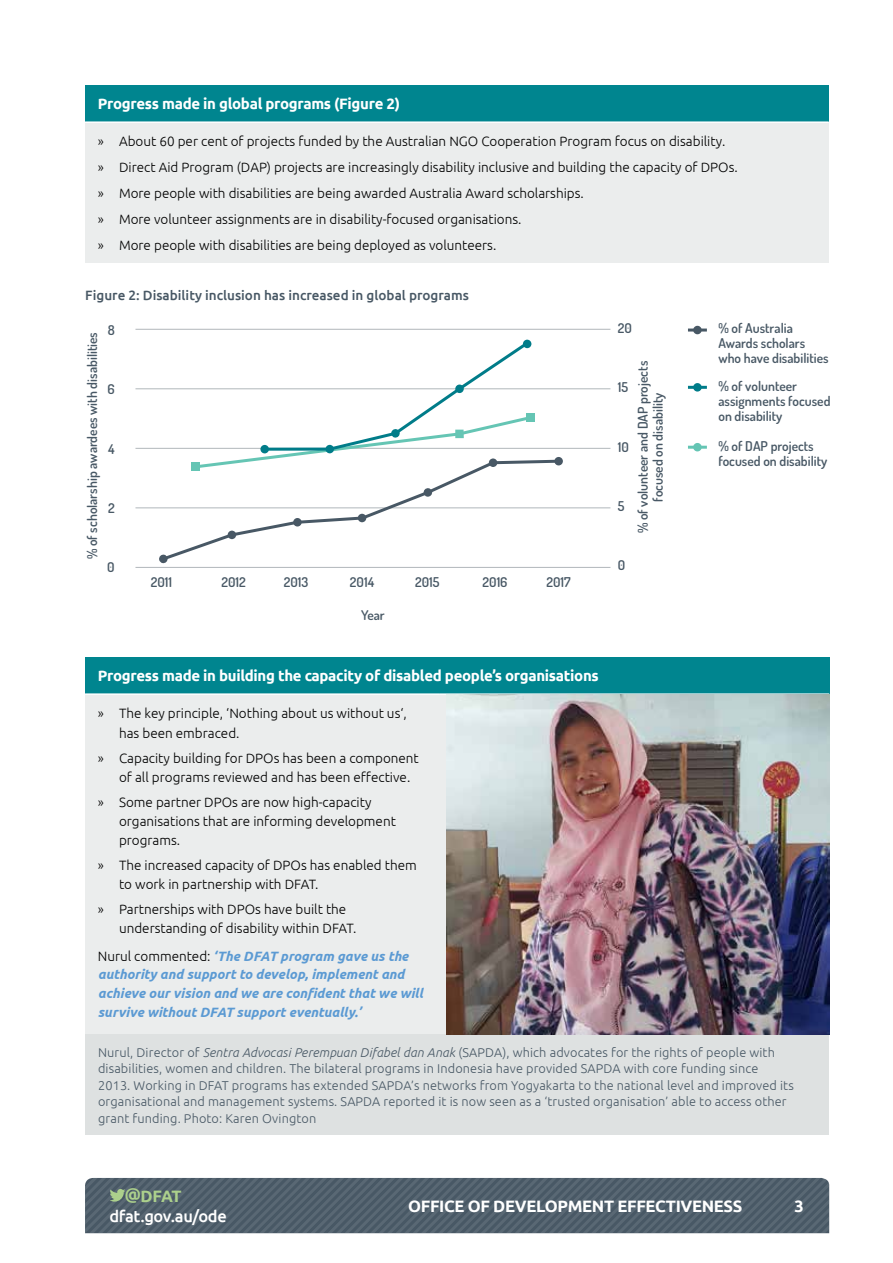
<style>
.page{position:relative;width:893px;height:1263px;background:#fff}
.page>*{position:absolute;margin:0;border:0;box-sizing:border-box;transform-origin:0 0}
.t1{font:700 16.5px "Ubuntu";letter-spacing:-.02em;color:#fff}
.t2{font:500 16.5px "Ubuntu";letter-spacing:-.025em;color:#fff}
.t3{font:700 16.5px "Ubuntu";color:#acd08c}
.Box_head{font:700 15px "Ubuntu";letter-spacing:-.02em;color:#fff}
.body_text{font:700 15px "Ubuntu";letter-spacing:-.02em;color:#fff}
.t4{font:300 13.5px/18.9px "Ubuntu";color:#000}
.t5{font:600 13.5px/15px "Dosis";color:#485865}
.Box_text{font:italic 700 13.5px/18.8px "Ubuntu";color:#5b9ad3}
.Figure_Head{font:500 13.5px "Ubuntu";color:#485865}
.t6{font:300 12.75px/16.5px "Ubuntu";letter-spacing:.01em;color:#485865}
.s1{font-weight:300;font-style:normal;color:#000}
.s2{font-style:italic}
</style>
<div class="page">
<svg style="left:85px;top:1178px;width:744px;height:55px;background:#50606c"></svg>
<div style="left:85px;top:85px;width:744px;height:37px;background:#00858f"></div>
<div style="left:85px;top:122px;width:744px;height:140px;background:#ebeded"></div>
<hr style="left:85px;top:121px;width:744px;height:2px;background:#fff">
<div style="left:85px;top:657px;width:744px;height:37px;background:#00858f"></div>
<div style="left:85px;top:695px;width:361px;height:339px;background:#ebeded"></div>
<hr style="left:85px;top:693px;width:354px;height:2px;background:#fff">
<hr style="left:439px;top:693px;width:390px;height:2px;background:#fff">
<hr style="left:135px;top:507px;width:475px;height:1px;background:#b1b7bb">
<hr style="left:135px;top:388px;width:475px;height:1px;background:#b1b7bb">
<hr style="left:135px;top:448px;width:475px;height:1px;background:#b1b7bb">
<svg style="left:159px;top:340px;width:403px;height:224px"></svg>
<hr style="left:265px;top:448px;width:65px;height:3px;background:#007c89">
<div style="left:455px;top:385px;width:9px;height:8px;background:#007c89;border-radius:50%"></div>
<hr style="left:135px;top:329px;width:475px;height:1px;background:#b1b7bb">
<hr style="left:135px;top:567px;width:475px;height:1px;background:#b1b7bb">
<div style="left:523px;top:340px;width:8px;height:8px;background:#007c89;border-radius:50%"></div>
<div style="left:455px;top:430px;width:9px;height:8px;background:#65c5b4"></div>
<div style="left:526px;top:413px;width:8px;height:9px;background:#65c5b4"></div>
<div style="left:693px;top:383px;width:9px;height:9px;background:#007c89;border-radius:50%"></div>
<hr style="left:688px;top:386px;width:19px;height:3px;background:#007c89">
<svg style="left:693px;top:326px;width:9px;height:8px"></svg>
<hr style="left:688px;top:329px;width:19px;height:3px;background:#485865">
<div style="left:693px;top:443px;width:9px;height:8px;background:#65c5b4;border-radius:50%"></div>
<hr style="left:688px;top:446px;width:19px;height:3px;background:#65c5b4">
<div style="left:85px;top:1034px;width:744px;height:101px;background:#dee1e1"></div>
<img style="left:446px;top:694px;width:383px;height:340px">
<p class="body_text" style="left:98px;top:95px;width:304px">Progress made in global programs (Figure 2)</p>
<p class="t4" style="left:98px;top:132px;width:629px">» About 60 per cent of projects funded by the Australian NGO Cooperation Program focus on disability.</p>
<p class="t4" style="left:98px;top:157px;width:641px">» Direct Aid Program (DAP) projects are increasingly disability inclusive and building the capacity of DPOs.</p>
<p class="t4" style="left:98px;top:183px;width:488px">» More people with disabilities are being awarded Australia Award scholarships.</p>
<p class="t4" style="left:98px;top:209px;width:425px">» More volunteer assignments are in disability-focused organisations.</p>
<p class="t4" style="left:98px;top:235px;width:400px">» More people with disabilities are being deployed as volunteers.</p>
<p class="Figure_Head" style="left:85px;top:286px;width:385px">Figure 2: Disability inclusion has increased in global programs</p>
<p class="t5" style="left:84px;top:559px;width:229px;rotate:-90deg">% of scholarship awardees with disabilities</p>
<p class="t5" style="left:718px;top:321px;width:112px">% of Australia<br>Awards scholars who have disabilities</p>
<p class="t5" style="left:618px;top:321px;width:16px">20</p>
<p class="t5" style="left:108px;top:323px;width:9px">8</p>
<p class="t5" style="left:635px;top:533px;width:174px;text-align:center;rotate:-90deg">% of volunteer and DAP projects focused on disability</p>
<p class="t5" style="left:718px;top:378px;width:114px">% of volunteer assignments focused on disability</p>
<p class="t5" style="left:618px;top:380px;width:12px">15</p>
<p class="t5" style="left:108px;top:382px;width:9px">6</p>
<p class="t5" style="left:718px;top:438px;width:110px">% of DAP projects focused on disability</p>
<p class="t5" style="left:618px;top:439px;width:13px">10</p>
<p class="t5" style="left:108px;top:441px;width:8px">4</p>
<p class="t5" style="left:618px;top:498px;width:8px">5</p>
<p class="t5" style="left:108px;top:500px;width:8px">2</p>
<p class="t5" style="left:618px;top:557px;width:9px">0</p>
<p class="t5" style="left:107px;top:559px;width:9px">0</p>
<p class="t5" style="left:151px;top:574px;width:23px">2011</p>
<p class="t5" style="left:221px;top:574px;width:26px">2012</p>
<p class="t5" style="left:284px;top:574px;width:26px">2013</p>
<p class="t5" style="left:350px;top:574px;width:26px">2014</p>
<p class="t5" style="left:415px;top:574px;width:26px">2015</p>
<p class="t5" style="left:483px;top:574px;width:26px">2016</p>
<p class="t5" style="left:546px;top:574px;width:26px">2017</p>
<p class="t5" style="left:361px;top:607px;width:25px">Year</p>
<p class="Box_head" style="left:98px;top:667px;width:503px">Progress made in building the capacity of disabled people’s organisations</p>
<p class="t4" style="left:119px;top:703px;width:289px;line-height:19.5px;text-indent:-21px">» The key principle, ‘Nothing about us without us‘, has been embraced.</p>
<p class="t4" style="left:119px;top:748px;width:301px;text-indent:-21px">» Capacity building for DPOs has been a component of all programs reviewed and has been effective.</p>
<p class="t4" style="left:119px;top:792px;width:278px;text-indent:-21px">» Some partner DPOs are now high-capacity organisations that are informing development programs.</p>
<p class="t4" style="left:119px;top:856px;width:299px;text-indent:-21px">» The increased capacity of DPOs has enabled them to work in partnership with DFAT.</p>
<p class="t4" style="left:119px;top:900px;width:239px;text-indent:-21px">» Partnerships with DPOs have built the understanding of disability within DFAT.</p>
<p class="Box_text" style="left:98px;top:946px;width:327px"><span class="s1">Nurul commented:</span> ‘The DFAT program gave us the authority and support to develop, implement and achieve our vision and we are confident that we will survive without DFAT support eventually.’</p>
<p class="t6" style="left:98px;top:1044px;width:697px">Nurul, Director of <span class="s2">Sentra Advocasi Perempuan Difabel dan Anak</span> (SAPDA), which advocates for the rights of people with disabilities, women and children. The bilateral programs in Indonesia have provided SAPDA with core funding since 2013. Working in DFAT programs has extended SAPDA’s networks from Yogyakarta to the national level and improved its organisational and management systems. SAPDA reported it is now seen as a ‘trusted organisation’ able to access other grant funding. Photo: Karen Ovington</p>
<p class="t3" style="left:125px;top:1186px;width:58px">@DFAT</p>
<p class="t2" style="left:109px;top:1205px;width:119px">dfat.gov.au/ode</p>
<p class="t1" style="left:408px;top:1196px;width:336px">OFFICE OF DEVELOPMENT EFFECTIVENESS</p>
<p class="t1" style="left:794px;top:1196px;width:11px">3</p>
</div>
